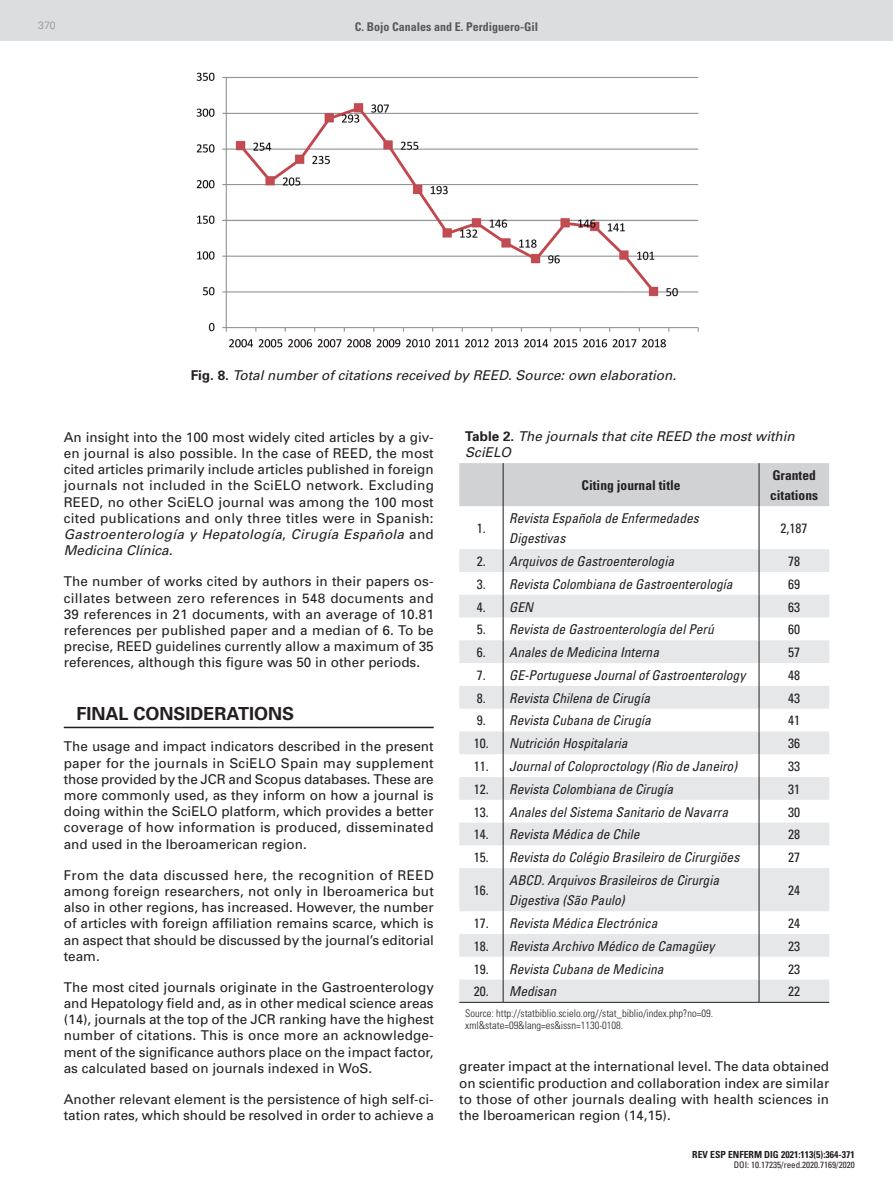
<style>
.page{position:relative;width:893px;height:1191px;background:#fff}
.page>*{position:absolute;margin:0;border:0;box-sizing:border-box;transform-origin:0 0}
.t1{font:700 18px "Univers";color:#231f20}
.t2{font:13.5px/16.2px "Univers";color:#231f20;text-align:justify}
.t3{font:italic condensed 13.5px/20.2px "Univers";color:#231f20}
.t4{font:italic 13.5px/16.2px "Univers";color:#231f20}
.t5{font:condensed 13.5px "Univers";color:#231f20}
.t6{font:700 condensed 13.5px/20.2px "Univers";color:#231f20}
.t7{font:700 condensed 12px "Univers";color:#57585a}
.t8{font:300 condensed 10.5px/12px "Univers";color:#231f20}
.t9{font:300 10.5px "Univers";color:#8a8c8f}
.t10{font:700 condensed 9.75px "Univers";color:#231f20}
.t11{font:condensed 9px "Univers";color:#231f20}
.s1{font-weight:700;font-style:normal}
.s2{font-style:italic}
.s3{font-style:normal}
</style>
<div class="page">
<div style="left:0;top:0;width:893px;height:40px;background:#dcdddf"></div>
<hr style="left:64px;top:726px;width:370px;height:2px;background:#231f20">
<img style="left:196px;top:72px;width:503px;height:276px">
<div style="left:459px;top:463px;width:370px;height:43px;background:#d1d2d4"></div>
<svg style="left:459px;top:549px;width:370px;height:453px;fill:#e6e7e9"></svg>
<hr style="left:503px;top:463px;width:1px;height:43px;background:#231f20">
<hr style="left:759px;top:463px;width:1px;height:43px;background:#231f20">
<hr style="left:503px;top:506px;width:1px;height:43px;background:#231f20">
<hr style="left:759px;top:506px;width:1px;height:43px;background:#231f20">
<svg style="left:503px;top:549px;width:1px;height:319px"></svg>
<svg style="left:759px;top:549px;width:1px;height:319px"></svg>
<hr style="left:503px;top:868px;width:1px;height:43px;background:#231f20">
<hr style="left:759px;top:868px;width:1px;height:43px;background:#231f20">
<svg style="left:503px;top:911px;width:1px;height:91px"></svg>
<svg style="left:759px;top:911px;width:1px;height:91px"></svg>
<hr style="left:459px;top:1002px;width:44px;height:1px;background:#231f20">
<hr style="left:503px;top:1002px;width:256px;height:1px;background:#231f20">
<hr style="left:759px;top:1002px;width:70px;height:1px;background:#231f20">
<p class="t9" style="left:38px;top:19px;width:19px">370</p>
<p class="t7" style="left:355px;top:19px;width:185px">C. Bojo Canales and E. Perdiguero-Gil</p>
<p class="t4" style="left:191px;top:366px;width:487px"><span class="s1">Fig. 8.</span> Total number of citations received by REED. Source: own elaboration.</p>
<p class="t2" style="left:64px;top:429px;width:372px">An insight into the 100 most widely cited articles by a giv&shy;en journal is also possible. In the case of REED, the most cited articles primarily include articles published in foreign journals not included in the SciELO network. Excluding REED, no other SciELO journal was among the 100 most cited publications and only three titles were in Spanish:<br><span class="s2">Gastroenterología y Hepatología</span>, <span class="s2">Cirugía Española</span> and <span class="s2">Medicina Clínica.</span></p>
<p class="t2" style="left:64px;top:573px;width:372px">The number of works cited by authors in their papers os&shy;cillates between zero references in 548 documents and 39 references in 21 documents, with an average of 10.81 references per published paper and a median of 6. To be precise, REED guidelines currently allow a maximum of 35 references, although this figure was 50 in other periods.</p>
<h1 class="t1" style="left:77px;top:702px;width:219px">FINAL CONSIDERATIONS</h1>
<p class="t2" style="left:64px;top:738px;width:371px">The usage and impact indicators described in the present paper for the journals in SciELO Spain may supplement those provided by the JCR and Scopus databases. These are more commonly used, as they inform on how a journal is doing within the SciELO platform, which provides a better coverage of how information is produced, disseminated and used in the Iberoamerican region.</p>
<p class="t2" style="left:64px;top:866px;width:372px">From the data discussed here, the recognition of REED among foreign researchers, not only in Iberoamerica but also in other regions, has increased. However, the number of articles with foreign affiliation remains scarce, which is an aspect that should be discussed by the journal’s editorial team.</p>
<p class="t2" style="left:64px;top:978px;width:372px">The most cited journals originate in the Gastroenterology and Hepatology field and, as in other medical science areas (14), journals at the top of the JCR ranking have the highest number of citations. This is once more an acknowledge&shy;ment of the significance authors place on the impact factor, as calculated based on journals indexed in WoS.</p>
<p class="t2" style="left:64px;top:1090px;width:372px">Another relevant element is the persistence of high self-ci&shy;tation rates, which should be resolved in order to achieve a</p>
<p class="t4" style="left:465px;top:428px;width:331px"><span class="s1">Table 2.</span> The journals that cite REED the most within<br>SciELO</p>
<p class="t6" style="left:582px;top:475px;width:101px">Citing journal title</p>
<p class="t6" style="left:770px;top:465px;width:50px">Granted citations</p>
<p class="t5" style="left:477px;top:520px;width:10px">1.</p>
<p class="t3" style="left:509px;top:508px;width:191px">Revista Española de Enfermedades<br>Digestivas</p>
<p class="t5" style="left:781px;top:520px;width:28px">2,187</p>
<p class="t3" style="left:477px;top:551px;width:199px"><span class="s3">2.</span> Arquivos de Gastroenterologia</p>
<p class="t5" style="left:788px;top:552px;width:13px">78</p>
<p class="t3" style="left:477px;top:573px;width:257px"><span class="s3">3.</span> Revista Colombiana de Gastroenterología</p>
<p class="t5" style="left:788px;top:575px;width:13px">69</p>
<p class="t3" style="left:477px;top:596px;width:58px"><span class="s3">4.</span> GEN</p>
<p class="t5" style="left:788px;top:598px;width:13px">63</p>
<p class="t3" style="left:477px;top:619px;width:239px"><span class="s3">5.</span> Revista de Gastroenterología del Perú</p>
<p class="t5" style="left:788px;top:621px;width:13px">60</p>
<p class="t3" style="left:477px;top:642px;width:184px"><span class="s3">6.</span> Anales de Medicina Interna</p>
<p class="t5" style="left:788px;top:644px;width:13px">57</p>
<p class="t3" style="left:477px;top:665px;width:270px"><span class="s3">7.</span> GE-Portuguese Journal of Gastroenterology</p>
<p class="t5" style="left:788px;top:666px;width:13px">48</p>
<p class="t3" style="left:477px;top:687px;width:175px"><span class="s3">8.</span> Revista Chilena de Cirugía</p>
<p class="t5" style="left:788px;top:689px;width:13px">43</p>
<p class="t3" style="left:477px;top:710px;width:176px"><span class="s3">9.</span> Revista Cubana de Cirugía</p>
<p class="t5" style="left:788px;top:712px;width:13px">41</p>
<p class="t3" style="left:474px;top:733px;width:155px"><span class="s3">10.</span> Nutrición Hospitalaria</p>
<p class="t5" style="left:788px;top:735px;width:13px">36</p>
<p class="t3" style="left:474px;top:756px;width:265px"><span class="s3">11.</span> Journal of Coloproctology (Rio de Janeiro)</p>
<p class="t5" style="left:788px;top:757px;width:13px">33</p>
<p class="t3" style="left:474px;top:778px;width:201px"><span class="s3">12.</span> Revista Colombiana de Cirugía</p>
<p class="t5" style="left:788px;top:780px;width:13px">31</p>
<p class="t3" style="left:474px;top:801px;width:256px"><span class="s3">13.</span> Anales del Sistema Sanitario de Navarra</p>
<p class="t5" style="left:788px;top:803px;width:13px">30</p>
<p class="t3" style="left:474px;top:824px;width:167px"><span class="s3">14.</span> Revista Médica de Chile</p>
<p class="t5" style="left:788px;top:826px;width:13px">28</p>
<p class="t3" style="left:474px;top:847px;width:267px"><span class="s3">15.</span> Revista do Colégio Brasileiro de Cirurgiões</p>
<p class="t5" style="left:788px;top:848px;width:13px">27</p>
<p class="t5" style="left:474px;top:881px;width:16px">16.</p>
<p class="t3" style="left:509px;top:869px;width:211px">ABCD. Arquivos Brasileiros de Cirurgia<br>Digestiva (São Paulo)</p>
<p class="t5" style="left:788px;top:881px;width:13px">24</p>
<p class="t3" style="left:474px;top:913px;width:185px"><span class="s3">17.</span> Revista Médica Electrónica</p>
<p class="t5" style="left:788px;top:914px;width:13px">24</p>
<p class="t3" style="left:474px;top:935px;width:242px"><span class="s3">18.</span> Revista Archivo Médico de Camagüey</p>
<p class="t5" style="left:788px;top:937px;width:13px">23</p>
<p class="t3" style="left:474px;top:958px;width:191px"><span class="s3">19.</span> Revista Cubana de Medicina</p>
<p class="t5" style="left:788px;top:960px;width:13px">23</p>
<p class="t3" style="left:474px;top:981px;width:84px"><span class="s3">20.</span> Medisan</p>
<p class="t5" style="left:788px;top:983px;width:13px">22</p>
<p class="t8" style="left:465px;top:1007px;width:249px">Source: http://statbiblio.scielo.org//stat_biblio/index.php?no=09. xml&amp;state=09&amp;lang=es&amp;issn=1130-0108.</p>
<p class="t2" style="left:459px;top:1058px;width:371px">greater impact at the international level. The data obtained on scientific production and collaboration index are similar to those of other journals dealing with health sciences in the Iberoamerican region (14,15).</p>
<p class="t10" style="left:692px;top:1148px;width:164px">REV ESP ENFERM DIG 2021:113(5):364-371</p>
<p class="t11" style="left:734px;top:1159px;width:122px">DOI: 10.17235/reed.2020.7169/2020</p>
</div>
